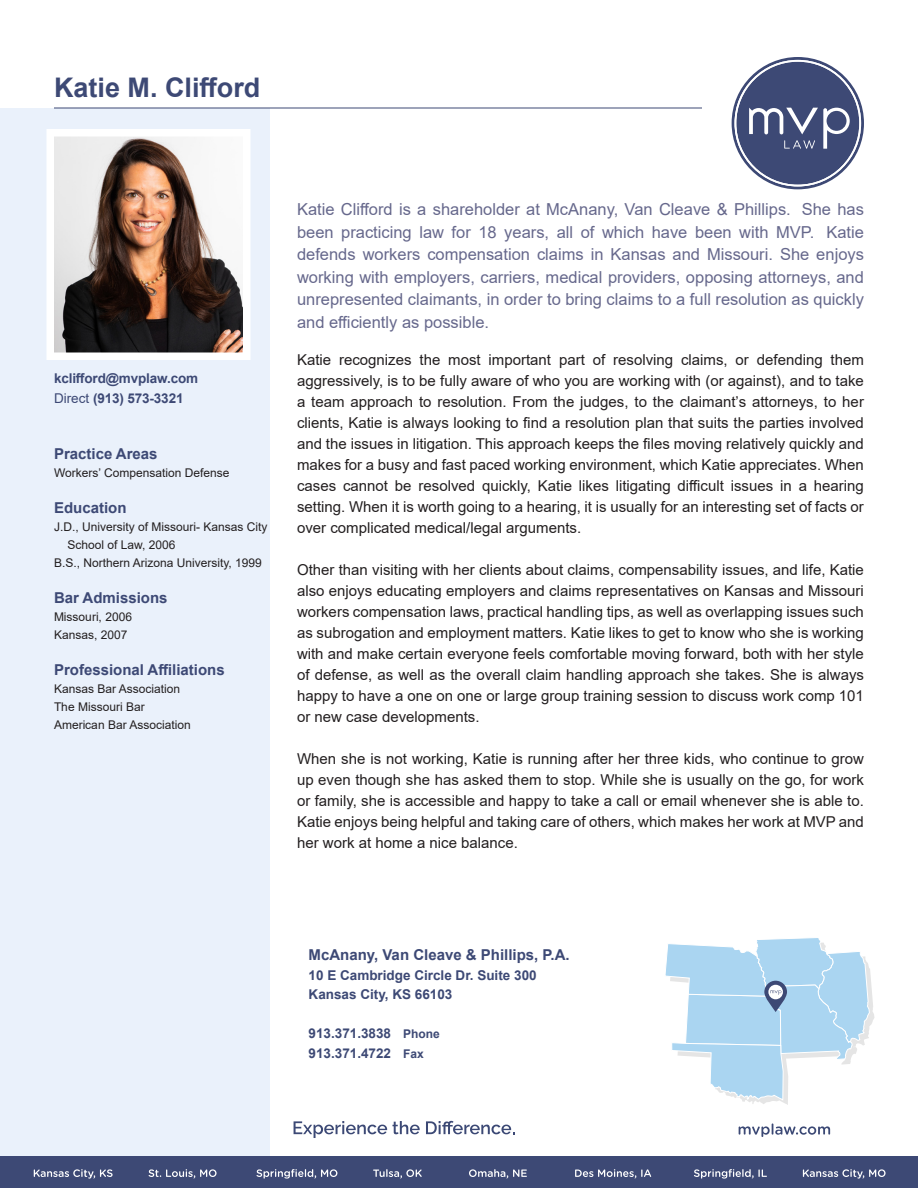
<style>
.page{position:relative;width:918px;height:1188px;background:#fff}
.page>*{position:absolute;margin:0;border:0;box-sizing:border-box;transform-origin:0 0}
.t1{font:700 27px "Arial";color:#3d4975}
.t2{font:16.5px/22.5px "Arial";color:#66688c;text-align:justify}
.t3{font:15px/21px "Arial";color:#231f20;text-align:justify}
.t4{font:700 15px "Arial";color:#3d4975}
.t5{font:700 13.5px "Arial";color:#3d4975}
.t6{font:12px/18px "Arial";color:#231f20}
.s1{font-weight:400}
.s2{font-size:12px}
</style>
<div class="page">
<svg style="left:732px;top:57px;width:132px;height:132px"></svg>
<div style="left:0;top:108px;width:270px;height:1080px;background:#eaf1fb"></div>
<hr style="left:54px;top:108px;width:648px;height:1px;background:#3d4975">
<div style="left:0;top:1156px;width:918px;height:32px;background:#3d4975"></div>
<svg style="left:34px;top:1169px;width:79px;height:10px"></svg>
<svg style="left:803px;top:1169px;width:83px;height:10px"></svg>
<svg style="left:149px;top:1169px;width:68px;height:9px"></svg>
<svg style="left:694px;top:1169px;width:73px;height:10px"></svg>
<svg style="left:575px;top:1169px;width:76px;height:9px"></svg>
<svg style="left:469px;top:1169px;width:58px;height:9px"></svg>
<svg style="left:373px;top:1169px;width:49px;height:9px"></svg>
<svg style="left:257px;top:1169px;width:80px;height:10px"></svg>
<svg style="left:294px;top:1121px;width:126px;height:17px"></svg>
<svg style="left:426px;top:1121px;width:88px;height:13px"></svg>
<svg style="left:739px;top:1124px;width:91px;height:13px"></svg>
<svg style="left:47px;top:129px;width:203px;height:231px"></svg>
<svg style="left:665px;top:938px;width:210px;height:167px"></svg>
<p class="t1" style="left:54px;top:69px;width:208px">Katie M. Clifford</p>
<p class="t5" style="left:54px;top:369px;width:146px">kclifford@mvplaw.com</p>
<p class="t5" style="left:54px;top:388px;width:131px"><span class="s1">Direct</span> (913) 573-3321</p>
<p class="t4" style="left:54px;top:444px;width:105px">Practice Areas</p>
<p class="t6" style="left:54px;top:464px;width:177px">Workers’ Compensation Defense</p>
<p class="t4" style="left:54px;top:498px;width:74px">Education</p>
<p class="t6" style="left:68px;top:518px;width:201px;text-indent:-14px">J.D., University of Missouri- Kansas City<br>School of Law, 2006</p>
<p class="t6" style="left:54px;top:554px;width:209px">B.S., Northern Arizona University, 1999</p>
<p class="t4" style="left:54px;top:588px;width:115px">Bar Admissions</p>
<p class="t6" style="left:54px;top:608px;width:80px">Missouri, 2006</p>
<p class="t6" style="left:54px;top:626px;width:75px">Kansas, 2007</p>
<p class="t4" style="left:54px;top:660px;width:172px">Professional Affiliations</p>
<p class="t6" style="left:54px;top:680px;width:128px">Kansas Bar Association</p>
<p class="t6" style="left:54px;top:698px;width:92px">The Missouri Bar</p>
<p class="t6" style="left:54px;top:716px;width:138px">American Bar Association</p>
<p class="t2" style="left:297px;top:198px;width:569px">Katie Clifford is a shareholder at McAnany, Van Cleave &amp; Phillips. She has been practicing law for 18 years, all of which have been with MVP. Katie defends workers compensation claims in Kansas and Missouri. She enjoys working with employers, carriers, medical providers, opposing attorneys, and unrepresented claimants, in order to bring claims to a full resolution as quickly and efficiently as possible.</p>
<p class="t3" style="left:297px;top:349px;width:569px">Katie recognizes the most important part of resolving claims, or defending them aggressively, is to be fully aware of who you are working with (or against), and to take a team approach to resolution. From the judges, to the claimant’s attorneys, to her clients, Katie is always looking to find a resolution plan that suits the parties involved and the issues in litigation. This approach keeps the files moving relatively quickly and makes for a busy and fast paced working environment, which Katie appreciates. When cases cannot be resolved quickly, Katie likes litigating difficult issues in a hearing setting. When it is worth going to a hearing, it is usually for an interesting set of facts or over complicated medical/legal arguments.</p>
<p class="t3" style="left:297px;top:559px;width:569px">Other than visiting with her clients about claims, compensability issues, and life, Katie also enjoys educating employers and claims representatives on Kansas and Missouri workers compensation laws, practical handling tips, as well as overlapping issues such as subrogation and employment matters. Katie likes to get to know who she is working with and make certain everyone feels comfortable moving forward, both with her style of defense, as well as the overall claim handling approach she takes. She is always happy to have a one on one or large group training session to discuss work comp 101 or new case developments.</p>
<p class="t3" style="left:297px;top:748px;width:569px">When she is not working, Katie is running after her three kids, who continue to grow up even though she has asked them to stop. While she is usually on the go, for work or family, she is accessible and happy to take a call or email whenever she is able to.<br>Katie enjoys being helpful and taking care of others, which makes her work at MVP and her work at home a nice balance.</p>
<p class="t4" style="left:309px;top:944px;width:263px">McAnany, Van Cleave &amp; Phillips, P.A.</p>
<p class="t5" style="left:309px;top:965px;width:230px">10 E Cambridge Circle Dr. Suite 300</p>
<p class="t5" style="left:309px;top:985px;width:145px">Kansas City, KS 66103</p>
<p class="t5" style="left:309px;top:1024px;width:133px">913.371.3838 <span class="s2">Phone</span></p>
<p class="t5" style="left:309px;top:1043px;width:117px">913.371.4722 <span class="s2">Fax</span></p>
</div>
